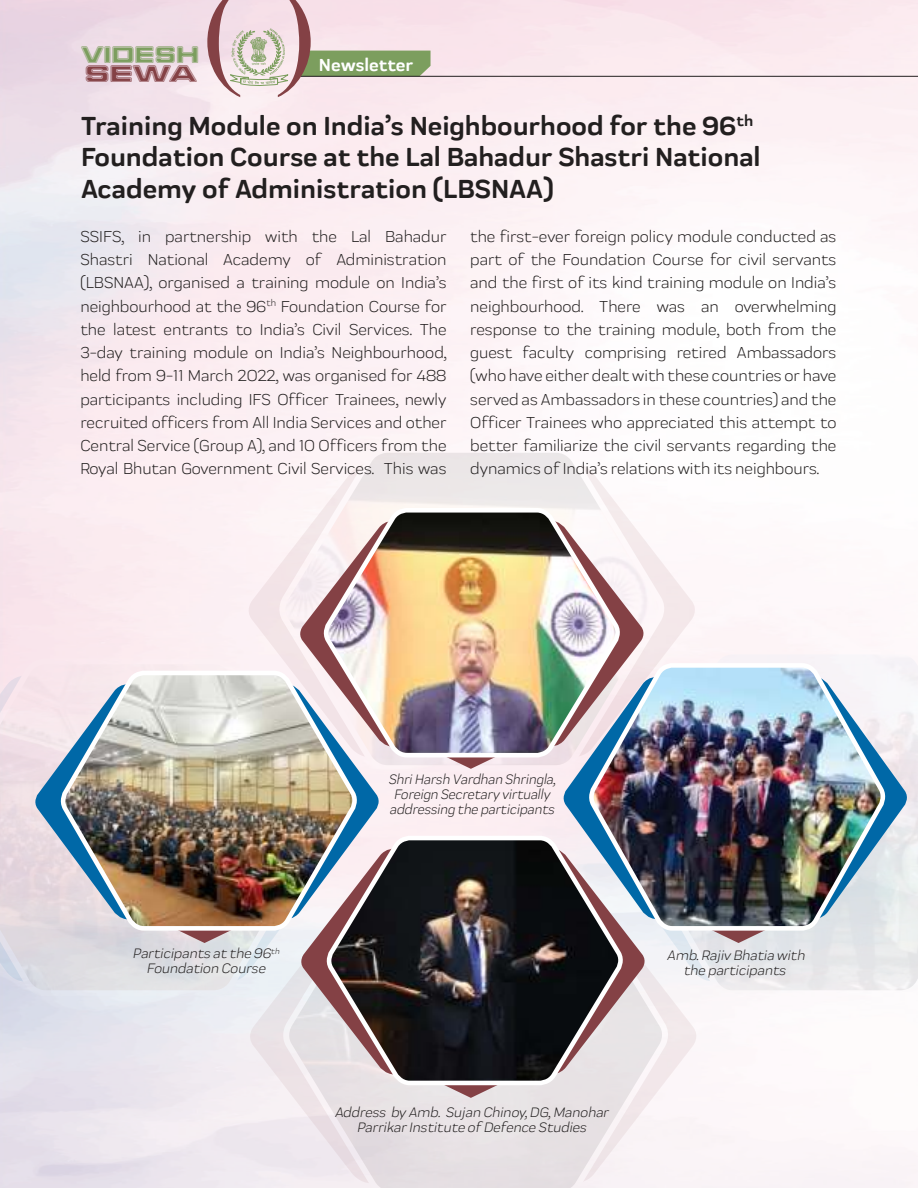
<style>
.page{position:relative;width:918px;height:1188px;background:#fff}
.page>*{position:absolute;margin:0;border:0;box-sizing:border-box;transform-origin:0 0}
.t1{font:700 27px/31.5px "Praktika Rounded";color:#221f1f}
.t2{font:700 expanded 23.85px "Millenium BT";color:#7c9e5e;scale:.94 1}
.t3{font:700 expanded 23.85px "Millenium BT";color:#844145;scale:1.1 1}
.t4{font:700 18px "Praktika Rounded";color:#fff}
.t5{font:16.5px/23.2px "Praktika Rounded";color:#221f1f;text-align:justify}
.t6{font:italic 14.25px/15px "Praktika Rounded";color:#221f1f;text-align:center}
.t7{font:italic 14.25px/15px "Praktika Rounded";color:#221f1f;text-align:center;scale:.95 1}
</style>
<div class="page">
<svg style="left:245px;top:463px;width:454px;height:192px;fill:#fdf2f5"></svg>
<svg style="left:277px;top:445px;width:390px;height:329px"></svg>
<svg style="left:246px;top:999px;width:454px;height:184px;fill:#f4eff3"></svg>
<svg style="left:281px;top:999px;width:389px;height:189px"></svg>
<svg style="left:647px;top:646px;width:271px;height:353px"></svg>
<svg style="left:0;top:655px;width:298px;height:350px;background:#e6e1e7"></svg>
<hr style="left:300px;top:76px;width:618px;height:1px;background:#221f1f">
<svg style="left:207px;top:0;width:224px;height:143px;background:#e2d4d1"></svg>
<svg style="left:439px;top:764px;width:64px;height:5px"></svg>
<svg style="left:439px;top:1092px;width:64px;height:6px"></svg>
<svg style="left:706px;top:933px;width:65px;height:10px"></svg>
<svg style="left:172px;top:937px;width:65px;height:6px"></svg>
<svg style="left:297px;top:521px;width:350px;height:147px;fill:#f4ebf0"></svg>
<img style="left:322px;top:506px;width:300px;height:258px">
<svg style="left:298px;top:933px;width:350px;height:142px;background:#d2c1c4"></svg>
<svg style="left:325px;top:833px;width:300px;height:259px;background:#4a4547"></svg>
<svg style="left:561px;top:677px;width:349px;height:242px"></svg>
<img style="left:587px;top:661px;width:300px;height:272px">
<svg style="left:32px;top:684px;width:350px;height:235px;background:#bfc0cc"></svg>
<img style="left:59px;top:668px;width:300px;height:269px">
<h2 class="t2" style="left:82px;top:46px;width:126px">VIDESH</h2>
<h2 class="t3" style="left:85px;top:65px;width:103px">SEWA</h2>
<p class="t4" style="left:319px;top:57px;width:96px">Newsletter</p>
<h1 class="t1" style="left:81px;top:111px;width:681px">Training Module on India’s Neighbourhood for the 96<sup>th<br></sup>Foundation Course at the Lal Bahadur Shastri National<br>Academy of Administration (LBSNAA)</h1>
<p class="t5" style="left:80px;top:225px;width:368px">SSIFS, in partnership with the Lal Bahadur Shastri National Academy of Administration (LBSNAA), organised a training module on India’s neighbourhood at the 96<sup>th</sup> Foundation Course for the latest entrants to India’s Civil Services. The 3-day training module on India’s Neighbourhood, held from 9-11 March 2022, was organised for 488 participants including IFS Officer Trainees, newly recruited officers from All India Services and other Central Service (Group A), and 10 Officers from the Royal Bhutan Government Civil Services. This was</p>
<p class="t5" style="left:470px;top:225px;width:368px">the first-ever foreign policy module conducted as part of the Foundation Course for civil servants and the first of its kind training module on India’s neighbourhood. There was an overwhelming response to the training module, both from the guest faculty comprising retired Ambassadors (who have either dealt with these countries or have served as Ambassadors in these countries) and the Officer Trainees who appreciated this attempt to better familiarize the civil servants regarding the dynamics of India’s relations with its neighbours.</p>
<p class="t6" style="left:133px;top:947px;width:150px">Participants at the 96<sup>th<br></sup>Foundation Course</p>
<p class="t7" style="left:388px;top:773px;width:179px">ShriHarsh Vardhan Shringla,<br>Foreign Secretary virtually addressing the participants</p>
<p class="t6" style="left:335px;top:1105px;width:278px">Address by Amb. Sujan Chinoy, DG, Manohar<br>Parrikar Institute of Defence Studies</p>
<p class="t6" style="left:667px;top:948px;width:142px">Amb.Raj iv Bhatia with the participants</p>
</div>
